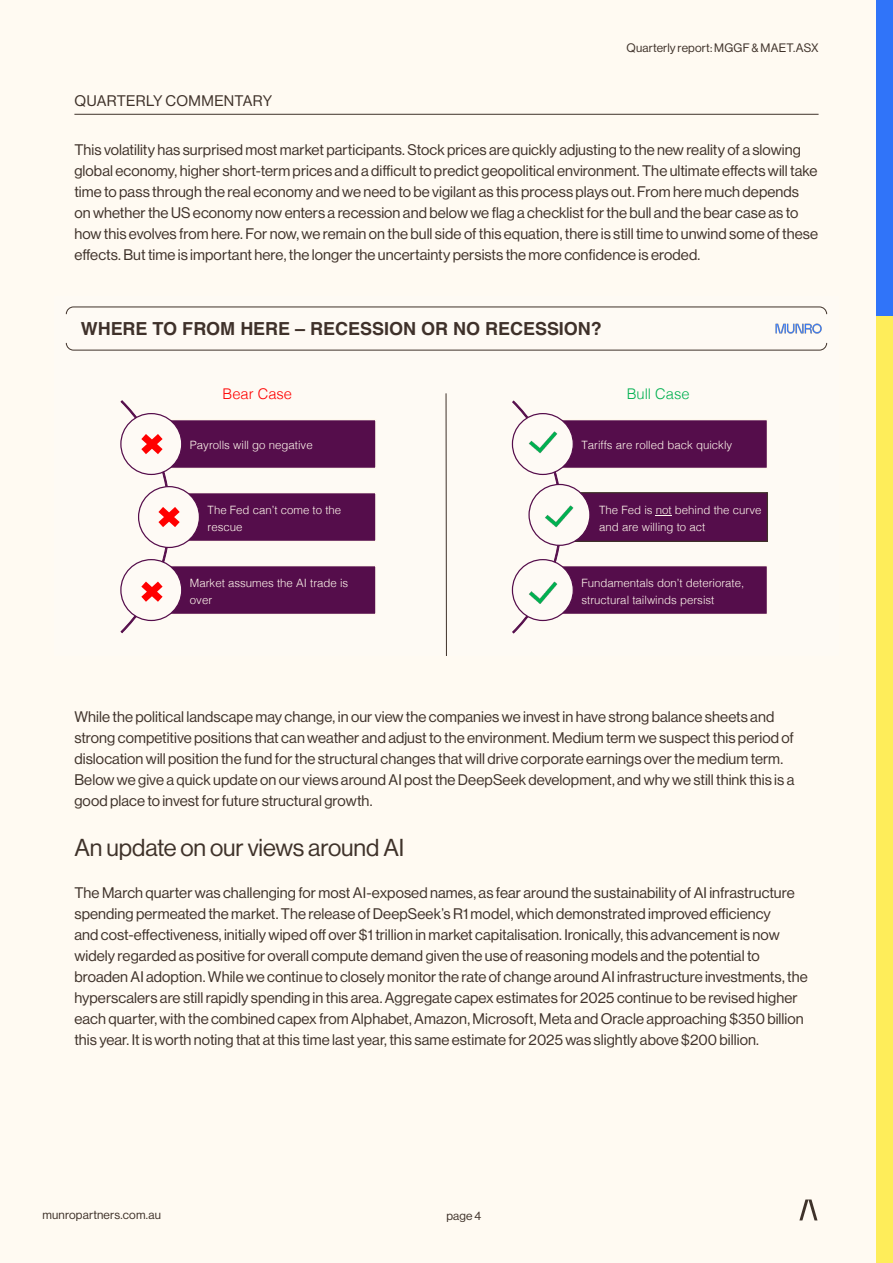
<style>
.page{position:relative;width:893px;height:1263px;background:#fffaf2}
.page>*{position:absolute;margin:0;border:0;box-sizing:border-box;transform-origin:0 0}
.t1{font:24px "N Haas Grotesk DS Pro 55 Rg";letter-spacing:-.005em;color:#3f322a}
.t2{font:700 18px "Helvetica";color:#3f312a}
.t3{font:15px/21px "N Haas Grotesk DS Pro 55 Rg";letter-spacing:.005em;color:#3f322a}
.t4{font:300 14.7px "Helvetica";color:#f00}
.t5{font:300 14.7px "Helvetica";color:#00b050}
.t6{font:12px "N Haas Grotesk DS Pro 55 Rg";letter-spacing:.015em;color:#3f322a}
.t7{font:300 11.4px/17.2px "Helvetica";color:#fff8ed}
</style>
<div class="page">
<div style="left:876px;top:316px;width:17px;height:947px;background:#feed5a"></div>
<div style="left:876px;top:0;width:17px;height:316px;background:#3074f9"></div>
<svg style="left:799px;top:1199px;width:18px;height:21px"></svg>
<hr style="left:74px;top:114px;width:745px;height:1px;background:#3f322a">
<svg style="left:66px;top:307px;width:761px;height:43px"></svg>
<div style="left:151px;top:420px;width:225px;height:48px;background:#550d4b"></div>
<div style="left:151px;top:419px;width:225px;height:50px;border:1px solid #fff8ed"></div>
<div style="left:169px;top:493px;width:207px;height:48px;background:#550d4b"></div>
<div style="left:168px;top:492px;width:208px;height:50px;border:1px solid #fff8ed"></div>
<div style="left:139px;top:487px;width:60px;height:60px;background:#fefaf5;border-radius:50%"></div>
<div style="left:151px;top:566px;width:225px;height:48px;background:#550d4b"></div>
<div style="left:151px;top:565px;width:225px;height:50px;border:1px solid #fff8ed"></div>
<svg style="left:512px;top:401px;width:66px;height:232px"></svg>
<div style="left:543px;top:420px;width:224px;height:48px;background:#550d4b"></div>
<div style="left:542px;top:419px;width:226px;height:50px;border:1px solid #fff8ed"></div>
<div style="left:512px;top:414px;width:61px;height:60px;background:#fefaf5;border-radius:50%"></div>
<div style="left:512px;top:413px;width:62px;height:62px;border:1px solid #550d4b;border-radius:50%"></div>
<div style="left:561px;top:493px;width:206px;height:48px;background:#550d4b"></div>
<div style="left:560px;top:492px;width:208px;height:50px;border:1px solid #3f3129"></div>
<svg style="left:656px;top:515px;width:16px;height:1px"></svg>
<div style="left:529px;top:484px;width:61px;height:61px;background:#fefaf5;border-radius:50%"></div>
<div style="left:528px;top:484px;width:62px;height:62px;border:1px solid #550d4b;border-radius:50%"></div>
<div style="left:543px;top:566px;width:224px;height:48px;background:#550d4b"></div>
<div style="left:542px;top:565px;width:226px;height:50px;border:1px solid #fff8ed"></div>
<div style="left:512px;top:560px;width:61px;height:60px;background:#fefaf5;border-radius:50%"></div>
<div style="left:512px;top:559px;width:62px;height:62px;border:1px solid #550d4b;border-radius:50%"></div>
<svg style="left:446px;top:393px;width:1px;height:263px"></svg>
<svg style="left:121px;top:400px;width:65px;height:233px"></svg>
<img style="left:528px;top:431px;width:30px;height:23px">
<img style="left:545px;top:505px;width:29px;height:23px">
<img style="left:529px;top:581px;width:29px;height:23px">
<p class="t6" style="left:626px;top:41px;width:194px">Quarterly report: MGGF &amp; MAET.ASX</p>
<p class="t3" style="left:75px;top:90px;width:199px">QUARTERLY COMMENTARY</p>
<p class="t3" style="left:74px;top:140px;width:745px">This volatility has surprised most market participants. Stock prices are quickly adjusting to the new reality of a slowing global economy, higher short-term prices and a difficult to predict geopolitical environment. The ultimate effects will take time to pass through the real economy and we need to be vigilant as this process plays out. From here much depends on whether the US economy now enters a recession and below we flag a checklist for the bull and the bear case as to how this evolves from here. For now, we remain on the bull side of this equation, there is still time to unwind some of these effects. But time is important here, the longer the uncertainty persists the more confidence is eroded.</p>
<p class="t2" style="left:81px;top:318px;width:523px">WHERE TO FROM HERE – RECESSION OR NO RECESSION?</p>
<p class="t4" style="left:223px;top:382px;width:71px">Bear Case</p>
<p class="t5" style="left:627px;top:382px;width:64px">Bull Case</p>
<p class="t7" style="left:190px;top:436px;width:124px">Payrolls will go negative</p>
<p class="t7" style="left:581px;top:436px;width:152px">Tariffs are rolled back quickly</p>
<p class="t7" style="left:208px;top:500px;width:135px">The Fed can’t come to the rescue</p>
<p class="t7" style="left:599px;top:500px;width:164px">The Fed is not behind the curve and are willing to act</p>
<p class="t7" style="left:190px;top:573px;width:160px">Market assumes the AI trade is over</p>
<p class="t7" style="left:581px;top:573px;width:164px">Fundamentals don’t deteriorate, structural tailwinds persist</p>
<p class="t3" style="left:74px;top:707px;width:721px">While the political landscape may change, in our view the companies we invest in have strong balance sheets and strong competitive positions that can weather and adjust to the environment. Medium term we suspect this period of dislocation will position the fund for the structural changes that will drive corporate earnings over the medium term.<br>Below we give a quick update on our views around AI post the DeepSeek development, and why we still think this is a good place to invest for future structural growth.</p>
<h1 class="t1" style="left:74px;top:834px;width:331px">An update on our views around AI</h1>
<p class="t3" style="left:74px;top:883px;width:735px">The March quarter was challenging for most AI-exposed names, as fear around the sustainability of AI infrastructure spending permeated the market. The release of DeepSeek’s R1 model, which demonstrated improved efficiency<br>and cost-effectiveness, initially wiped off over $1 trillion in market capitalisation. Ironically, this advancement is now widely regarded as positive for overall compute demand given the use of reasoning models and the potential to broaden AI adoption. While we continue to closely monitor the rate of change around AI infrastructure investments, the hyperscalers are still rapidly spending in this area. Aggregate capex estimates for 2025 continue to be revised higher each quarter, with the combined capex from Alphabet, Amazon, Microsoft, Meta and Oracle approaching $350 billion this year. It is worth noting that at this time last year, this same estimate for 2025 was slightly above $200 billion.</p>
<p class="t6" style="left:43px;top:1208px;width:120px">munropartners.com.au</p>
<p class="t6" style="left:446px;top:1209px;width:36px">page 4</p>
</div>
